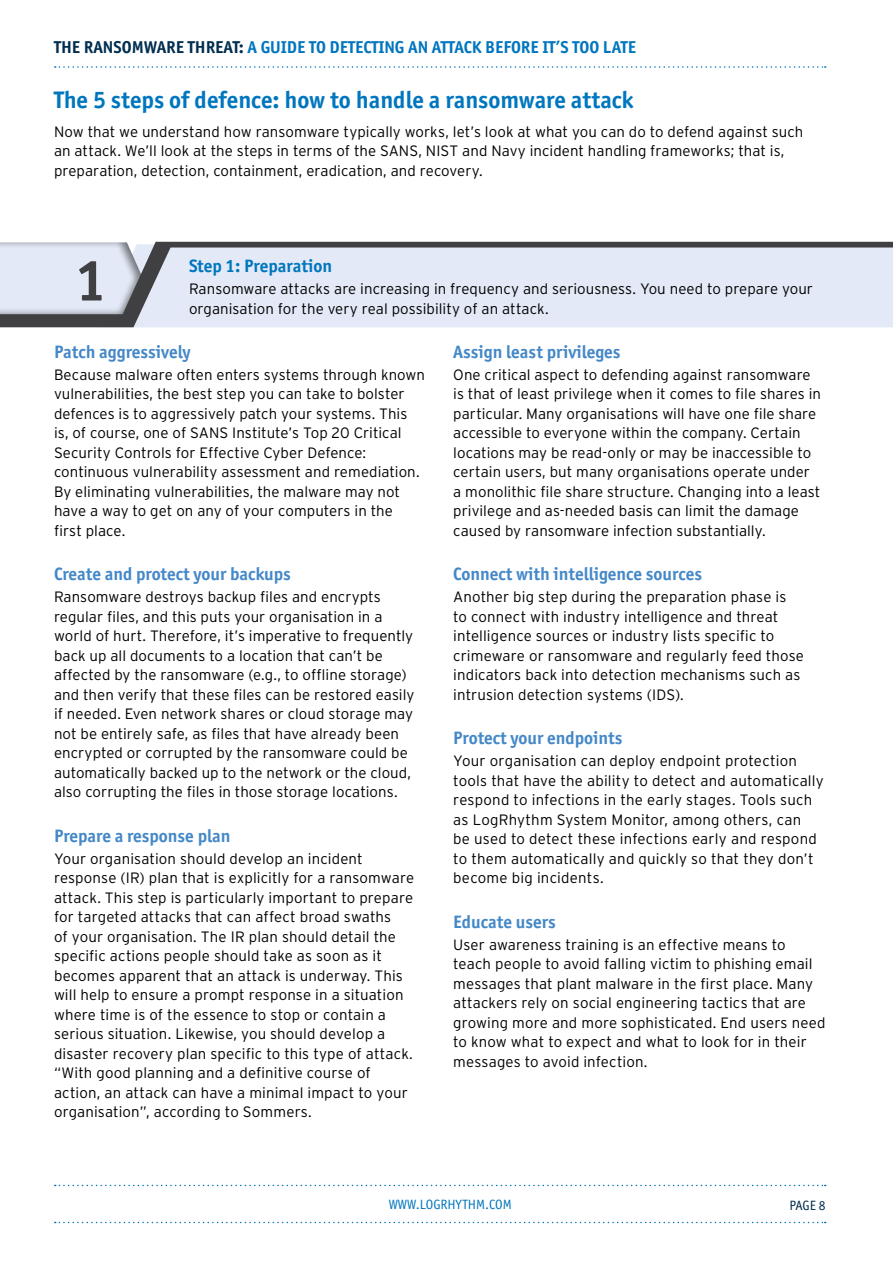
<style>
.page{position:relative;width:893px;height:1263px;background:#fff}
.page>*{position:absolute;margin:0;border:0;box-sizing:border-box;transform-origin:0 0}
.t1{font:700 58.65px "Officina Sans ITC Std";color:#404043}
.t2{font:700 24px "Officina Sans ITC Std";color:#0076be}
.t3{font:700 18px "Officina Sans ITC Std";color:#4488c8}
.t4{font:700 18px "Officina Sans ITC Std";color:#0076be}
.t5{font:700 17.25px "Officina Sans ITC Std";color:#0076be}
.t6{font:300 15px/19.5px "Interstate";letter-spacing:.005em;color:#000}
.t7{font:13.5px "Officina Sans ITC Std";color:#0076be}
.t8{font:13.5px "Officina Sans ITC Std";color:#002e50}
.s1{color:#002e50}
</style>
<div class="page">
<svg style="left:55px;top:1222px;width:771px;height:1px"></svg>
<svg style="left:55px;top:1185px;width:771px;height:1px"></svg>
<svg style="left:55px;top:66px;width:771px;height:2px"></svg>
<svg style="left:0;top:242px;width:893px;height:85px;background:#d3d8e4"></svg>
<p class="t5" style="left:54px;top:36px;width:584px"><span class="s1">THE RANSOMWARE THREAT:</span> A GUIDE TO DETECTING AN ATTACK BEFORE IT’S TOO LATE</p>
<h2 class="t2" style="left:54px;top:85px;width:581px">The 5 steps of defence: how to handle a ransomware attack</h2>
<p class="t6" style="left:54px;top:122px;width:751px">Now that we understand how ransomware typically works, let’s look at what you can do to defend against such an attack. We’ll look at the steps in terms of the SANS, NIST and Navy incident handling frameworks; that is, preparation, detection, containment, eradication, and recovery.</p>
<p class="t4" style="left:189px;top:254px;width:145px">Step 1: Preparation</p>
<p class="t6" style="left:189px;top:279px;width:626px">Ransomware attacks are increasing in frequency and seriousness. You need to prepare your organisation for the very real possibility of an attack.</p>
<p class="t3" style="left:54px;top:340px;width:138px">Patch aggressively</p>
<p class="t6" style="left:54px;top:365px;width:373px">Because malware often enters systems through known vulnerabilities, the best step you can take to bolster defences is to aggressively patch your systems. This is, of course, one of SANS Institute’s Top 20 Critical Security Controls for Effective Cyber Defence: continuous vulnerability assessment and remediation.<br>By eliminating vulnerabilities, the malware may not have a way to get on any of your computers in the<br>first place.</p>
<p class="t3" style="left:54px;top:563px;width:238px">Create and protect your backups</p>
<p class="t6" style="left:54px;top:587px;width:362px">Ransomware destroys backup files and encrypts regular files, and this puts your organisation in a world of hurt. Therefore, it’s imperative to frequently back up all documents to a location that can’t be affected by the ransomware (e.g., to offline storage) and then verify that these files can be restored easily if needed. Even network shares or cloud storage may not be entirely safe, as files that have already been encrypted or corrupted by the ransomware could be automatically backed up to the network or the cloud, also corrupting the files in those storage locations.</p>
<p class="t3" style="left:54px;top:824px;width:178px">Prepare a response plan</p>
<p class="t6" style="left:54px;top:849px;width:362px">Your organisation should develop an incident response (IR) plan that is explicitly for a ransomware attack. This step is particularly important to prepare for targeted attacks that can affect broad swaths<br>of your organisation. The IR plan should detail the specific actions people should take as soon as it becomes apparent that an attack is underway. This will help to ensure a prompt response in a situation where time is of the essence to stop or contain a serious situation. Likewise, you should develop a disaster recovery plan specific to this type of attack. “With good planning and a definitive course of action, an attack can have a minimal impact to your organisation”, according to Sommers.</p>
<h1 class="t1" style="left:75px;top:244px;width:33px">1</h1>
<p class="t3" style="left:453px;top:340px;width:169px">Assign least privileges</p>
<p class="t6" style="left:453px;top:365px;width:369px">One critical aspect to defending against ransomware is that of least privilege when it comes to file shares in particular. Many organisations will have one file share accessible to everyone within the company. Certain locations may be read-only or may be inaccessible to certain users, but many organisations operate under a monolithic file share structure. Changing into a least privilege and as-needed basis can limit the damage caused by ransomware infection substantially.</p>
<p class="t3" style="left:453px;top:563px;width:250px">Connect with intelligence sources</p>
<p class="t6" style="left:453px;top:587px;width:352px">Another big step during the preparation phase is to connect with industry intelligence and threat intelligence sources or industry lists specific to crimeware or ransomware and regularly feed those indicators back into detection mechanisms such as intrusion detection systems (IDS).</p>
<p class="t3" style="left:453px;top:727px;width:171px">Protect your endpoints</p>
<p class="t6" style="left:453px;top:751px;width:372px">Your organisation can deploy endpoint protection tools that have the ability to detect and automatically respond to infections in the early stages. Tools such as LogRhythm System Monitor, among others, can<br>be used to detect these infections early and respond to them automatically and quickly so that they don’t become big incidents.</p>
<p class="t3" style="left:453px;top:910px;width:104px">Educate users</p>
<p class="t6" style="left:453px;top:935px;width:374px">User awareness training is an effective means to teach people to avoid falling victim to phishing email messages that plant malware in the first place. Many attackers rely on social engineering tactics that are growing more and more sophisticated. End users need to know what to expect and what to look for in their messages to avoid infection.</p>
<p class="t7" style="left:389px;top:1196px;width:125px">WWW.LOGRHYTHM.COM</p>
<p class="t8" style="left:789px;top:1197px;width:38px">PAGE 8</p>
</div>
